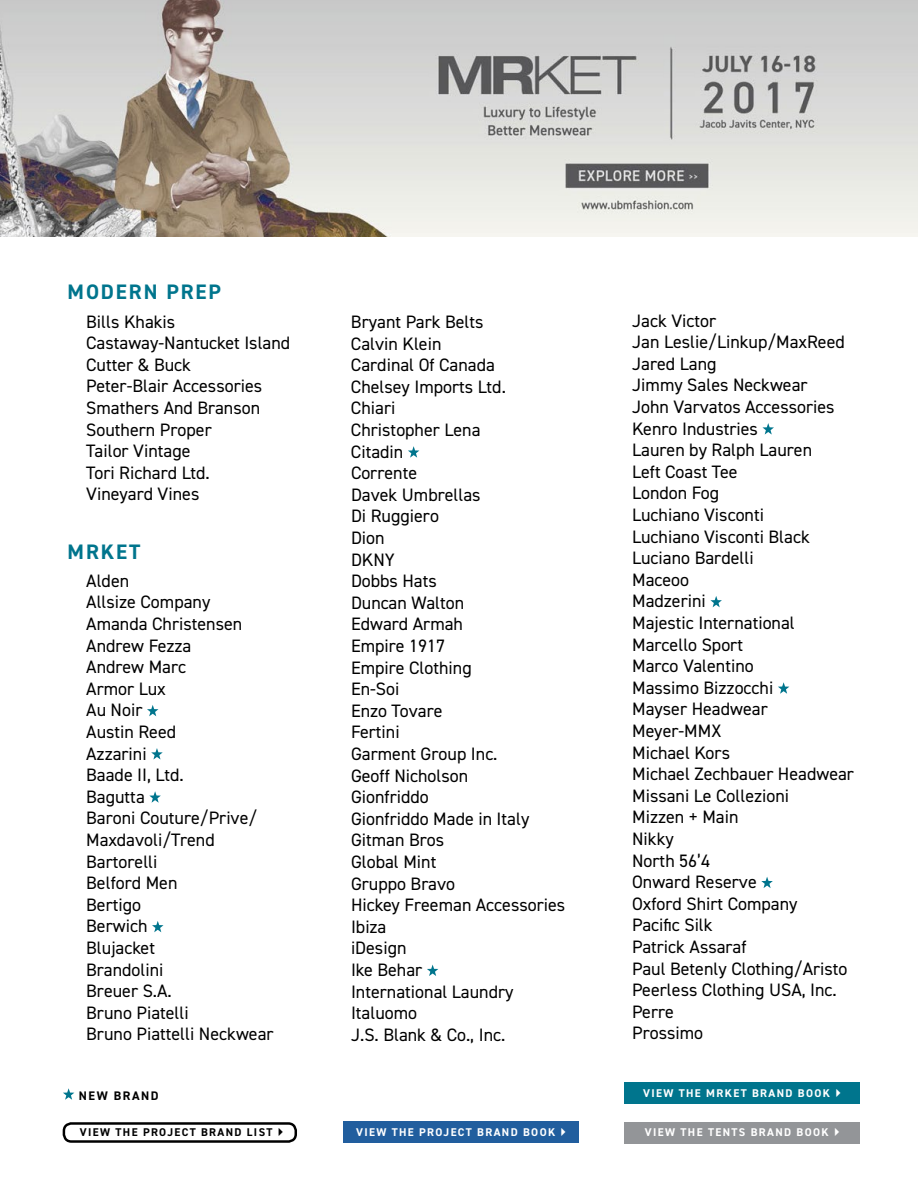
<style>
.page{position:relative;width:918px;height:1188px;background:#fff}
.page>*{position:absolute;margin:0;border:0;box-sizing:border-box;transform-origin:0 0}
.t1{font:700 21px "DIN2014";letter-spacing:.09em;color:#00758d}
.t2{font:18px/21.6px "DIN2014";color:#000}
.t3{font:700 12.45px "DIN2014";letter-spacing:.12em;color:#000}
.t4{font:700 11.25px "DIN2014";letter-spacing:.12em;color:#fff}
.t5{font:700 11.25px "DIN2014";letter-spacing:.12em;color:#000}
</style>
<div class="page">
<div style="left:63px;top:1122px;width:234px;height:21px;border:2px solid #000;border-radius:8px"></div>
<svg style="left:63px;top:1088px;width:11px;height:12px"></svg>
<div style="left:625px;top:1122px;width:235px;height:21px;background:#939598"></div>
<div style="left:625px;top:1083px;width:235px;height:21px;background:#00758d"></div>
<div style="left:344px;top:1122px;width:235px;height:21px;background:#215e9e"></div>
<svg style="left:147px;top:705px;width:11px;height:11px"></svg>
<svg style="left:151px;top:748px;width:12px;height:12px"></svg>
<svg style="left:149px;top:791px;width:12px;height:12px"></svg>
<svg style="left:152px;top:921px;width:12px;height:11px"></svg>
<svg style="left:408px;top:446px;width:11px;height:12px"></svg>
<svg style="left:427px;top:965px;width:11px;height:11px"></svg>
<svg style="left:762px;top:423px;width:12px;height:12px"></svg>
<svg style="left:710px;top:596px;width:12px;height:11px"></svg>
<svg style="left:778px;top:682px;width:11px;height:12px"></svg>
<svg style="left:761px;top:877px;width:12px;height:11px"></svg>
<img style="left:0;top:0;width:918px;height:237px">
<p class="t1" style="left:68px;top:278px;width:155px">MODERN PREP</p>
<p class="t2" style="left:86px;top:310px;width:206px">Bills Khakis<br>Castaway-Nantucket Island<br>Cutter &amp; Buck<br>Peter-Blair Accessories<br>Smathers And Branson<br>Southern Proper<br>Tailor Vintage<br>Tori Richard Ltd.<br>Vineyard Vines</p>
<p class="t1" style="left:68px;top:537px;width:74px">MRKET</p>
<p class="t2" style="left:86px;top:569px;width:189px">Alden<br>Allsize Company<br>Amanda Christensen<br>Andrew Fezza<br>Andrew Marc<br>Armor Lux<br>Au Noir<br>Austin Reed<br>Azzarini<br>Baade II, Ltd.<br>Bagutta<br>Baroni Couture/Prive/<br>Maxdavoli/Trend<br>Bartorelli<br>Belford Men<br>Bertigo<br>Berwich<br>Blujacket<br>Brandolini<br>Breuer S.A.<br>Bruno Piatelli<br>Bruno Piattelli Neckwear</p>
<p class="t3" style="left:79px;top:1087px;width:81px">NEW BRAND</p>
<p class="t5" style="left:80px;top:1125px;width:194px">VIEW THE PROJECT BRAND LIST</p>
<p class="t2" style="left:351px;top:311px;width:216px">Bryant Park Belts<br>Calvin Klein<br>Cardinal Of Canada<br>Chelsey Imports Ltd.<br>Chiari<br>Christopher Lena<br>Citadin<br>Corrente<br>Davek Umbrellas<br>Di Ruggiero<br>Dion<br>DKNY<br>Dobbs Hats<br>Duncan Walton<br>Edward Armah<br>Empire 1917<br>Empire Clothing<br>En-Soi<br>Enzo Tovare<br>Fertini<br>Garment Group Inc.<br>Geoff Nicholson<br>Gionfriddo<br>Gionfriddo Made in Italy<br>Gitman Bros<br>Global Mint<br>Gruppo Bravo<br>Hickey Freeman Accessories<br>Ibiza<br>iDesign<br>Ike Behar<br>International Laundry<br>Italuomo<br>J.S. Blank &amp; Co., Inc.</p>
<p class="t2" style="left:632px;top:309px;width:223px">Jack Victor<br>Jan Leslie/Linkup/MaxReed<br>Jared Lang<br>Jimmy Sales Neckwear<br>John Varvatos Accessories<br>Kenro Industries<br>Lauren by Ralph Lauren<br>Left Coast Tee<br>London Fog<br>Luchiano Visconti<br>Luchiano Visconti Black<br>Luciano Bardelli<br>Maceoo<br>Madzerini<br>Majestic International<br>Marcello Sport<br>Marco Valentino<br>Massimo Bizzocchi<br>Mayser Headwear<br>Meyer-MMX<br>Michael Kors<br>Michael Zechbauer Headwear<br>Missani Le Collezioni<br>Mizzen + Main<br>Nikky<br>North 56’4<br>Onward Reserve<br>Oxford Shirt Company<br>Pacific Silk<br>Patrick Assaraf<br>Paul Betenly Clothing/Aristo<br>Peerless Clothing USA, Inc.<br>Perre<br>Prossimo</p>
<p class="t4" style="left:356px;top:1124px;width:201px">VIEW THE PROJECT BRAND BOOK</p>
<p class="t4" style="left:643px;top:1085px;width:188px">VIEW THE MRKET BRAND BOOK</p>
<p class="t4" style="left:645px;top:1125px;width:185px">VIEW THE TENTS BRAND BOOK</p>
</div>
